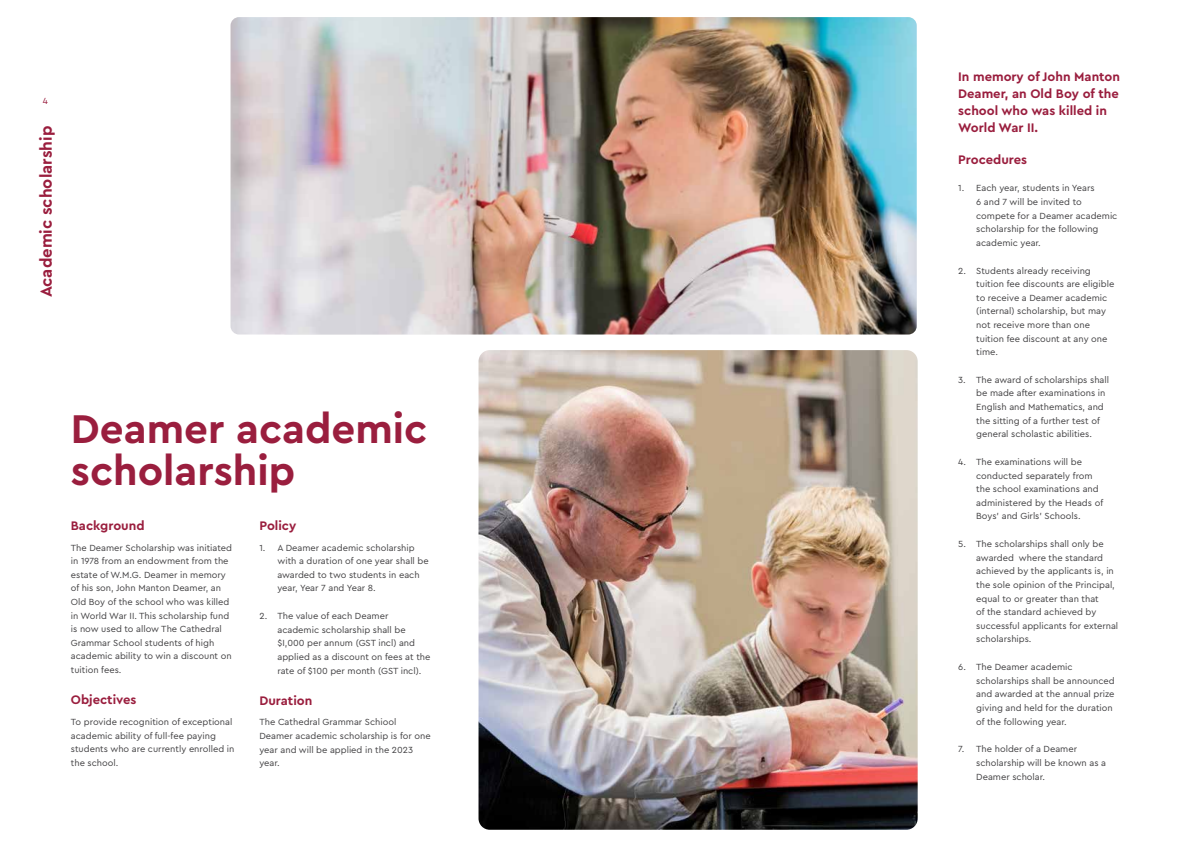
<style>
.page{position:relative;width:1191px;height:842px;background:#fff}
.page>*{position:absolute;margin:0;border:0;box-sizing:border-box;transform-origin:0 0}
.t1{font:700 42px/42px "Cera Pro";color:#9a1e3e}
.t2{font:700 16.7px "Cera Pro";color:#9a1e3e}
.t3{font:700 13px/17px "Cera Pro";color:#9a1e3e}
.t4{font:9.3px/13.6px "Cera Pro";color:#414042}
.t5{font:9.3px "Cera Pro";color:#9a1e3e}
</style>
<div class="page">
<img style="left:230px;top:17px;width:686px;height:317px">
<img style="left:478px;top:350px;width:439px;height:480px">
<p class="t5" style="left:43px;top:94px;width:7px">4</p>
<h2 class="t2" style="left:35px;top:297px;width:173px;rotate:-90deg">Academic scholarship</h2>
<h1 class="t1" style="left:71px;top:406px;width:358px">Deamer academic scholarship</h1>
<h3 class="t3" style="left:71px;top:516px;width:75px">Background</h3>
<p class="t4" style="left:71px;top:540px;width:163px">The Deamer Scholarship was initiated in 1978 from an endowment from the estate of W.M.G. Deamer in memory of his son, John Manton Deamer, an<br>Old Boy of the school who was killed in World War II. This scholarship fund is now used to allow The Cathedral<br>Grammar School students of high academic ability to win a discount on tuition fees.</p>
<h3 class="t3" style="left:71px;top:691px;width:67px">Objectives</h3>
<p class="t4" style="left:71px;top:714px;width:165px">To provide recognition of exceptional academic ability of full-fee paying students who are currently enrolled in the school.</p>
<h3 class="t3" style="left:259px;top:516px;width:38px">Policy</h3>
<p class="t4" style="left:277px;top:540px;width:153px;text-indent:-18px">1. A Deamer academic scholarship with a duration of one year shall be awarded to two students in each year, Year 7 and Year 8.</p>
<p class="t4" style="left:277px;top:609px;width:154px;text-indent:-18px">2. The value of each Deamer academic scholarship shall be $I,000 per annum (GST incl) and applied as a discount on fees at the rate of $100 per month (GST incl).</p>
<h3 class="t3" style="left:259px;top:691px;width:54px">Duration</h3>
<p class="t4" style="left:259px;top:715px;width:173px">The Cathedral Grammar Schiool<br>Deamer academic scholarship is for one year and will be applied in the 2023 year.</p>
<h3 class="t3" style="left:958px;top:68px;width:163px">In memory of John Manton<br>Deamer, an Old Boy of the school who was killed in<br>World War II.</h3>
<h3 class="t3" style="left:958px;top:150px;width:70px">Procedures</h3>
<p class="t4" style="left:976px;top:181px;width:143px;text-indent:-18px">1. Each year, students in Years<br>6 and 7 will be invited to compete for a Deamer academic scholarship for the following academic year.</p>
<p class="t4" style="left:976px;top:263px;width:140px;text-indent:-18px">2. Students already receiving tuition fee discounts are eligible to receive a Deamer academic (internal) scholarship, but may not receive more than one tuition fee discount at any one time.</p>
<p class="t4" style="left:976px;top:372px;width:134px;text-indent:-18px">3. The award of scholarships shall be made after examinations in<br>English and Mathematics, and the sitting of a further test of general scholastic abilities.</p>
<p class="t4" style="left:976px;top:455px;width:128px;text-indent:-18px">4. The examinations will be conducted separately from the school examinations and administered by the Heads of<br>Boys' and Girls' Schools.</p>
<p class="t4" style="left:976px;top:537px;width:143px;text-indent:-18px">5. The scholarships shall only be awarded where the standard achieved by the applicants is, in the sole opinion of the Principal, equal to or greater than that<br>of the standard achieved by successful applicants for external scholarships.</p>
<p class="t4" style="left:976px;top:660px;width:140px;text-indent:-18px">6. The Deamer academic scholarships shall be announced and awarded at the annual prize giving and held for the duration of the following year.</p>
<p class="t4" style="left:976px;top:742px;width:131px;text-indent:-18px">7. The holder of a Deamer scholarship will be known as a<br>Deamer scholar.</p>
</div>
